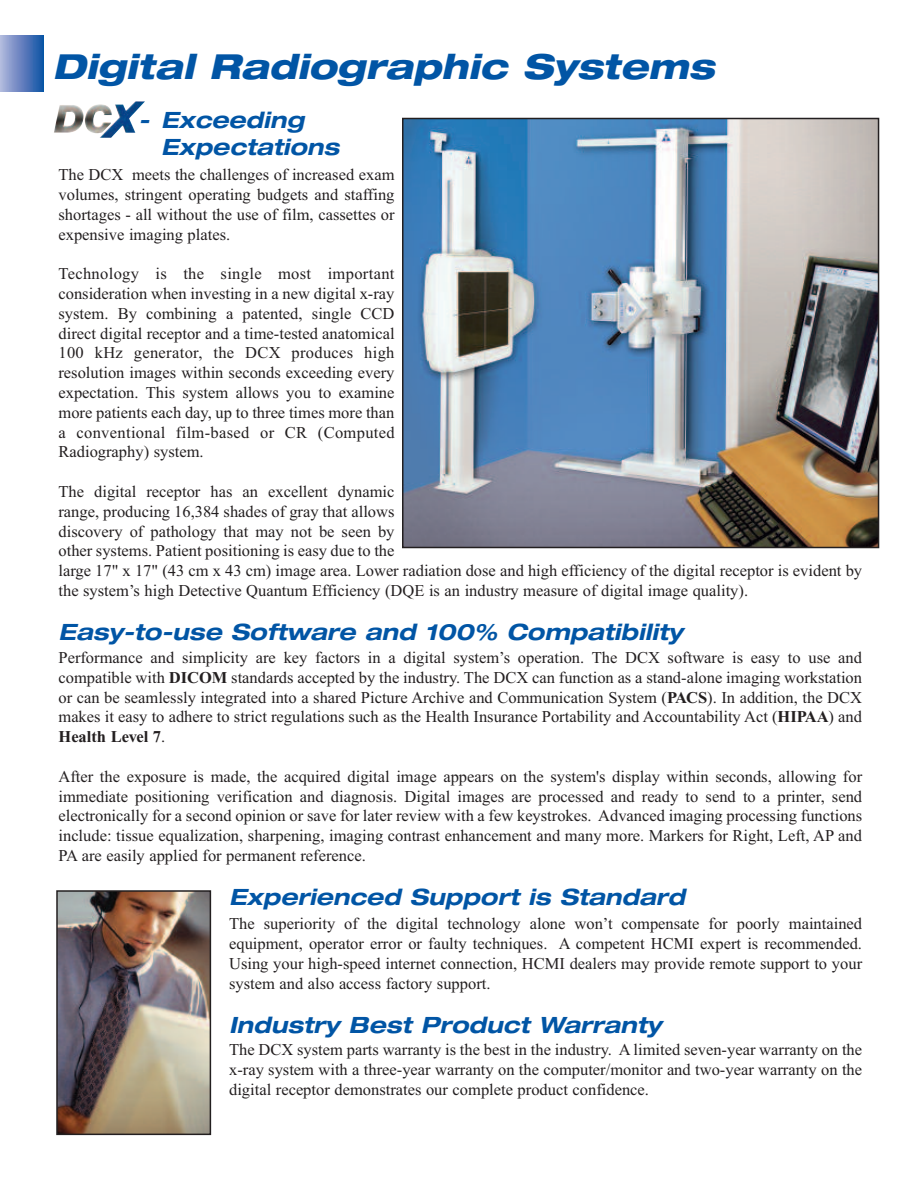
<style>
.page{position:relative;width:918px;height:1188px;background:#fff}
.page>*{position:absolute;margin:0;border:0;box-sizing:border-box;transform-origin:0 0}
.t1{font:italic 800 expanded 34.5px "Helvetica Neue";color:#0155a5}
.t2{font:italic 700 expanded 22.5px/27px "Helvetica Neue";color:#0155a5}
.t3{font:16.5px/19.8px "Times";color:#231f20;text-align:justify}
.s1{font-weight:700}
</style>
<div class="page">
<img style="left:54px;top:101px;width:91px;height:37px">
<img style="left:59px;top:893px;width:149px;height:239px">
<div style="left:56px;top:890px;width:155px;height:245px;border:2px solid #231f20"></div>
<img style="left:405px;top:121px;width:471px;height:424px">
<div style="left:402px;top:118px;width:477px;height:430px;border:2px solid #231f20"></div>
<hr style="left:0;top:36px;width:1px;height:55px;background:#b8c0e0">
<hr style="left:1px;top:36px;width:1px;height:55px;background:#b2bcde">
<hr style="left:2px;top:36px;width:1px;height:55px;background:#afb9dc">
<hr style="left:3px;top:36px;width:1px;height:55px;background:#abb6db">
<hr style="left:4px;top:36px;width:1px;height:55px;background:#a6b2d9">
<hr style="left:5px;top:36px;width:1px;height:55px;background:#a3afd7">
<hr style="left:6px;top:36px;width:1px;height:55px;background:#9facd6">
<hr style="left:7px;top:36px;width:1px;height:55px;background:#9ba9d4">
<hr style="left:8px;top:36px;width:1px;height:55px;background:#97a6d3">
<hr style="left:9px;top:36px;width:1px;height:55px;background:#93a3d2">
<hr style="left:10px;top:36px;width:1px;height:55px;background:#90a0d0">
<hr style="left:11px;top:36px;width:1px;height:55px;background:#8c9dce">
<hr style="left:12px;top:36px;width:1px;height:55px;background:#899acd">
<hr style="left:13px;top:36px;width:1px;height:55px;background:#8596ca">
<hr style="left:14px;top:36px;width:1px;height:55px;background:#8294c9">
<hr style="left:15px;top:36px;width:1px;height:55px;background:#7e91c8">
<hr style="left:16px;top:36px;width:1px;height:55px;background:#7b8ec6">
<hr style="left:17px;top:36px;width:1px;height:55px;background:#778cc5">
<hr style="left:18px;top:36px;width:1px;height:55px;background:#7489c4">
<hr style="left:19px;top:36px;width:1px;height:55px;background:#7187c3">
<hr style="left:20px;top:36px;width:1px;height:55px;background:#6d85c1">
<hr style="left:21px;top:36px;width:1px;height:55px;background:#6a82c0">
<hr style="left:22px;top:36px;width:1px;height:55px;background:#667fbe">
<hr style="left:23px;top:36px;width:1px;height:55px;background:#637dbd">
<hr style="left:24px;top:36px;width:1px;height:55px;background:#5f7bbc">
<hr style="left:25px;top:36px;width:1px;height:55px;background:#5a79ba">
<hr style="left:26px;top:36px;width:1px;height:55px;background:#5777b9">
<hr style="left:27px;top:36px;width:1px;height:55px;background:#5475b8">
<hr style="left:28px;top:36px;width:1px;height:55px;background:#5072b7">
<hr style="left:29px;top:36px;width:1px;height:55px;background:#4c70b5">
<hr style="left:30px;top:36px;width:1px;height:55px;background:#456eb4">
<hr style="left:31px;top:36px;width:1px;height:55px;background:#426db4">
<hr style="left:32px;top:36px;width:1px;height:55px;background:#3d6bb3">
<hr style="left:33px;top:36px;width:1px;height:55px;background:#3369b1">
<hr style="left:34px;top:36px;width:1px;height:55px;background:#3166b0">
<hr style="left:35px;top:36px;width:1px;height:55px;background:#2f65af">
<hr style="left:36px;top:36px;width:1px;height:55px;background:#2b64af">
<hr style="left:37px;top:36px;width:1px;height:55px;background:#2761ac">
<hr style="left:38px;top:36px;width:1px;height:55px;background:#235fab">
<hr style="left:39px;top:36px;width:1px;height:55px;background:#205daa">
<hr style="left:40px;top:36px;width:1px;height:55px;background:#1c5ba8">
<hr style="left:41px;top:36px;width:1px;height:55px;background:#175aa8">
<hr style="left:42px;top:36px;width:1px;height:55px;background:#1058a7">
<hr style="left:43px;top:36px;width:1px;height:55px;background:#0a57a6">
<h1 class="t1" style="left:53px;top:53px;width:664px">Digital Radiographic Systems</h1>
<h2 class="t2" style="left:161px;top:108px;width:180px;text-indent:-23px">- Exceeding<br>Expectations</h2>
<p class="t3" style="left:58px;top:165px;width:338px">The DCX meets the challenges of increased exam volumes, stringent operating budgets and staffing shortages - all without the use of film, cassettes or expensive imaging plates.</p>
<p class="t3" style="left:58px;top:264px;width:338px">Technology is the single most important consideration when investing in a new digital x-ray system. By combining a patented, single CCD direct digital receptor and a time-tested anatomical 100 kHz generator, the DCX produces high resolution images within seconds exceeding every expectation. This system allows you to examine more patients each day, up to three times more than a conventional film-based or CR (Computed Radiography) system.</p>
<p class="t3" style="left:58px;top:481px;width:805px;text-align:left">The digital receptor has an excellent dynamic<br>range, producing 16,384 shades of gray that allows<br>discovery of pathology that may not be seen by<br>other systems. Patient positioning is easy due to the<br>large 17" x 17" (43 cm x 43 cm) image area. Lower radiation dose and high efficiency of the digital receptor is evident by the system’s high Detective Quantum Efficiency (DQE is an industry measure of digital image quality).</p>
<h2 class="t2" style="left:58px;top:621px;width:626px">Easy-to-use Software and 100% Compatibility</h2>
<p class="t3" style="left:58px;top:647px;width:805px">Performance and simplicity are key factors in a digital system’s operation. The DCX software is easy to use and compatible with <span class="s1">DICOM</span> standards accepted by the industry. The DCX can function as a stand-alone imaging workstation or can be seamlessly integrated into a shared Picture Archive and Communication System (<span class="s1">PACS</span>). In addition, the DCX makes it easy to adhere to strict regulations such as the Health Insurance Portability and Accountability Act (<span class="s1">HIPAA</span>) and <span class="s1">Health Level 7</span>.</p>
<p class="t3" style="left:58px;top:766px;width:805px">After the exposure is made, the acquired digital image appears on the system's display within seconds, allowing for immediate positioning verification and diagnosis. Digital images are processed and ready to send to a printer, send electronically for a second opinion or save for later review with a few keystrokes. Advanced imaging processing functions include: tissue equalization, sharpening, imaging contrast enhancement and many more. Markers for Right, Left, AP and PA are easily applied for permanent reference.</p>
<h2 class="t2" style="left:229px;top:886px;width:457px">Experienced Support is Standard</h2>
<p class="t3" style="left:229px;top:914px;width:635px">The superiority of the digital technology alone won’t compensate for poorly maintained equipment, operator error or faulty techniques. A competent HCMI expert is recommended.<br>Using your high-speed internet connection, HCMI dealers may provide remote support to your system and also access factory support.</p>
<h2 class="t2" style="left:229px;top:1014px;width:434px">Industry Best Product Warranty</h2>
<p class="t3" style="left:229px;top:1040px;width:635px">The DCX system parts warranty is the best in the industry. A limited seven-year warranty on the x-ray system with a three-year warranty on the computer/monitor and two-year warranty on the digital receptor demonstrates our complete product confidence.</p>
</div>
